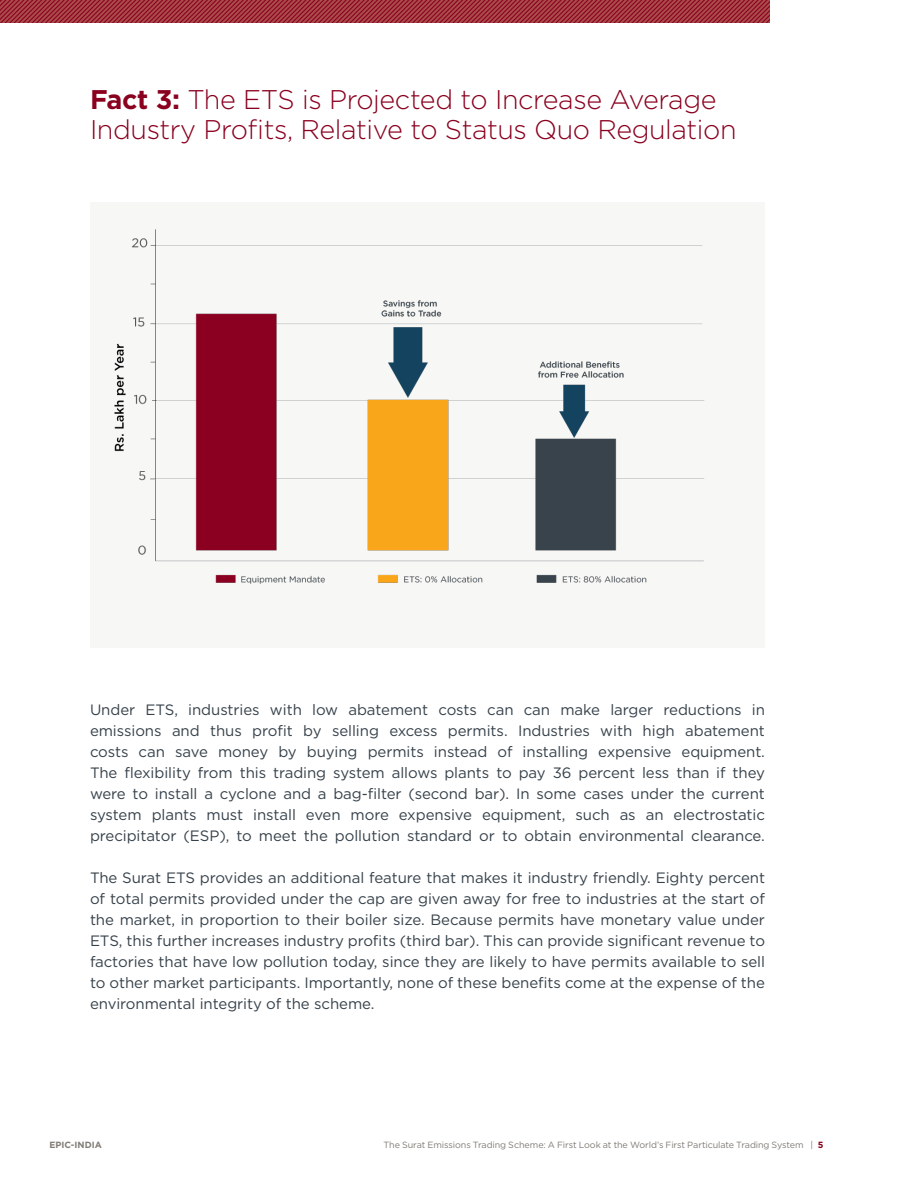
<style>
.page{position:relative;width:918px;height:1188px;background:#fff}
.page>*{position:absolute;margin:0;border:0;box-sizing:border-box;transform-origin:0 0}
.Body_Head{font:300 27px/30px "Gotham";letter-spacing:-.015em;color:#8a011f}
.Body_Head-2{font:15px/21px "Gotham";letter-spacing:-.005em;color:#36414a;text-align:justify}
.Page_Folio{font:9px "Gotham";letter-spacing:-.01em;color:#817b75}
.Page_Folio-2{font:700 9px "Gotham";letter-spacing:-.005em;color:#817b75}
.s1{font-weight:700}
.s2{font-weight:700;color:#8a011f}
</style>
<div class="page">
<div style="left:90px;top:202px;width:675px;height:446px;background:#f7f7f6"></div>
<img style="left:114px;top:229px;width:591px;height:355px">
<svg style="left:0;top:0;width:770px;height:23px;background:#9e313a"></svg>
<p class="Body_Head" style="left:90px;top:83px;width:648px"><span class="s1">Fact 3:</span> The ETS is Projected to Increase Average<br>Industry Profits, Relative to Status Quo Regulation</p>
<p class="Body_Head-2" style="left:90px;top:699px;width:677px">Under ETS, industries with low abatement costs can can make larger reductions in emissions and thus profit by selling excess permits. Industries with high abatement costs can save money by buying permits instead of installing expensive equipment.<br>The flexibility from this trading system allows plants to pay 36 percent less than if they were to install a cyclone and a bag-filter (second bar). In some cases under the current system plants must install even more expensive equipment, such as an electrostatic precipitator (ESP), to meet the pollution standard or to obtain environmental clearance.</p>
<p class="Body_Head-2" style="left:90px;top:867px;width:677px">The Surat ETS provides an additional feature that makes it industry friendly. Eighty percent of total permits provided under the cap are given away for free to industries at the start of the market, in proportion to their boiler size. Because permits have monetary value under ETS, this further increases industry profits (third bar). This can provide significant revenue to factories that have low pollution today, since they are likely to have permits available to sell to other market participants. Importantly, none of these benefits come at the expense of the environmental integrity of the scheme.</p>
<p class="Page_Folio-2" style="left:50px;top:1138px;width:54px">EPIC-INDIA</p>
<p class="Page_Folio" style="left:384px;top:1139px;width:441px">The Surat Emissions Trading Scheme: A First Look at the World’s First Particulate Trading System | <span class="s2">5</span></p>
</div>
